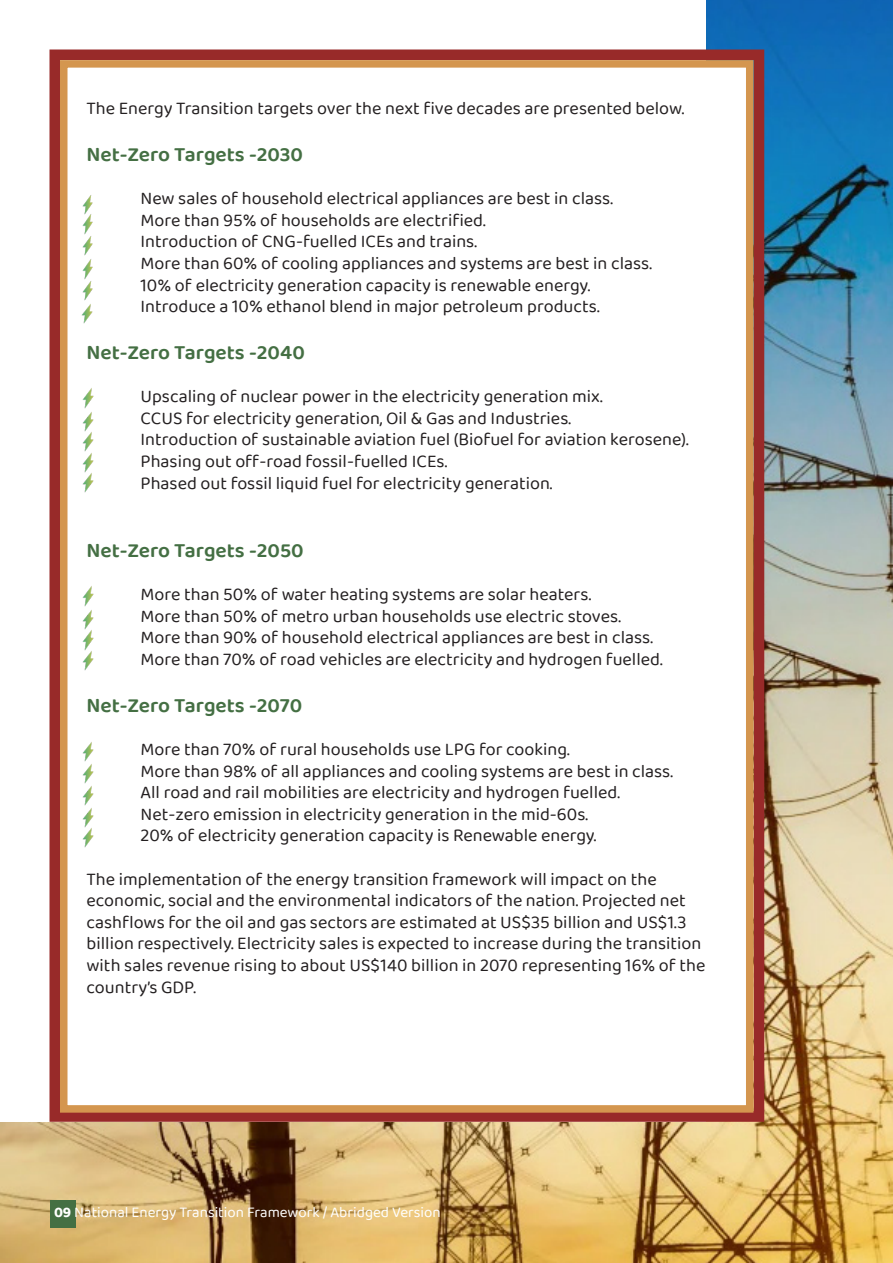
<style>
.page{position:relative;width:893px;height:1263px;background:#fff}
.page>*{position:absolute;margin:0;border:0;box-sizing:border-box;transform-origin:0 0}
.t1{font:600 21px "Baloo 2";color:#446f43}
.t2{font:18px/21.6px "Baloo 2";color:#231f20}
.t3{font:15px "Baloo 2";color:#fff}
.s1{font-weight:700}
</style>
<div class="page">
<img style="left:0;top:0;width:893px;height:1263px">
<div style="left:0;top:0;width:705px;height:1122px;background:#fff"></div>
<div style="left:50px;top:50px;width:714px;height:1072px;border:10px solid #982a29"></div>
<div style="left:60px;top:60px;width:693px;height:1053px;background:#fff;border:8px solid #d4964f"></div>
<img style="left:82px;top:195px;width:11px;height:61px">
<img style="left:82px;top:259px;width:11px;height:42px">
<img style="left:82px;top:304px;width:11px;height:19px">
<img style="left:83px;top:388px;width:11px;height:20px">
<img style="left:83px;top:412px;width:11px;height:81px">
<img style="left:83px;top:586px;width:11px;height:20px">
<img style="left:83px;top:610px;width:11px;height:60px">
<img style="left:83px;top:742px;width:11px;height:19px">
<img style="left:83px;top:764px;width:11px;height:19px">
<img style="left:83px;top:786px;width:11px;height:19px">
<img style="left:83px;top:808px;width:11px;height:40px">
<div style="left:50px;top:1200px;width:25px;height:28px;background:#446f43"></div>
<p class="t2" style="left:87px;top:98px;width:599px">The Energy Transition targets over the next five decades are presented below.</p>
<p class="t1" style="left:87px;top:139px;width:218px">Net-Zero Targets -2030</p>
<p class="t2" style="left:141px;top:188px;width:474px">New sales of household electrical appliances are best in class.</p>
<p class="t2" style="left:141px;top:210px;width:347px">More than 95% of households are electrified.</p>
<p class="t2" style="left:141px;top:232px;width:338px">Introduction of CNG-fuelled ICEs and trains.</p>
<p class="t2" style="left:141px;top:253px;width:513px">More than 60% of cooling appliances and systems are best in class.</p>
<p class="t2" style="left:141px;top:275px;width:451px">10% of electricity generation capacity is renewable energy.</p>
<p class="t2" style="left:141px;top:296px;width:461px">Introduce a 10% ethanol blend in major petroleum products.</p>
<p class="t1" style="left:87px;top:337px;width:220px">Net-Zero Targets -2040</p>
<p class="t2" style="left:141px;top:386px;width:464px">Upscaling of nuclear power in the electricity generation mix.</p>
<p class="t2" style="left:141px;top:408px;width:432px">CCUS for electricity generation, Oil &amp; Gas and Industries.</p>
<p class="t2" style="left:141px;top:430px;width:550px">Introduction of sustainable aviation fuel (Biofuel for aviation kerosene).</p>
<p class="t2" style="left:141px;top:451px;width:308px">Phasing out off-road fossil-fuelled ICEs.</p>
<p class="t2" style="left:141px;top:473px;width:413px">Phased out fossil liquid fuel for electricity generation.</p>
<p class="t1" style="left:87px;top:535px;width:219px">Net-Zero Targets -2050</p>
<p class="t2" style="left:141px;top:584px;width:452px">More than 50% of water heating systems are solar heaters.</p>
<p class="t2" style="left:141px;top:606px;width:482px">More than 50% of metro urban households use electric stoves.</p>
<p class="t2" style="left:141px;top:628px;width:514px">More than 90% of household electrical appliances are best in class.</p>
<p class="t2" style="left:141px;top:649px;width:524px">More than 70% of road vehicles are electricity and hydrogen fuelled.</p>
<p class="t1" style="left:87px;top:690px;width:217px">Net-Zero Targets -2070</p>
<p class="t2" style="left:141px;top:739px;width:431px">More than 70% of rural households use LPG for cooking.</p>
<p class="t2" style="left:141px;top:761px;width:534px">More than 98% of all appliances and cooling systems are best in class.</p>
<p class="t2" style="left:141px;top:782px;width:481px">All road and rail mobilities are electricity and hydrogen fuelled.</p>
<p class="t2" style="left:141px;top:804px;width:449px">Net-zero emission in electricity generation in the mid-60s.</p>
<p class="t2" style="left:141px;top:826px;width:457px">20% of electricity generation capacity is Renewable energy.</p>
<p class="t2" style="left:87px;top:869px;width:620px">The implementation of the energy transition framework will impact on the economic, social and the environmental indicators of the nation. Projected net cashflows for the oil and gas sectors are estimated at US$35 billion and US$1.3 billion respectively. Electricity sales is expected to increase during the transition with sales revenue rising to about US$140 billion in 2070 representing 16% of the country’s GDP.</p>
<p class="t3" style="left:54px;top:1202px;width:388px"><span class="s1">09</span> National Energy Transition Framework / Abridged Version</p>
</div>
